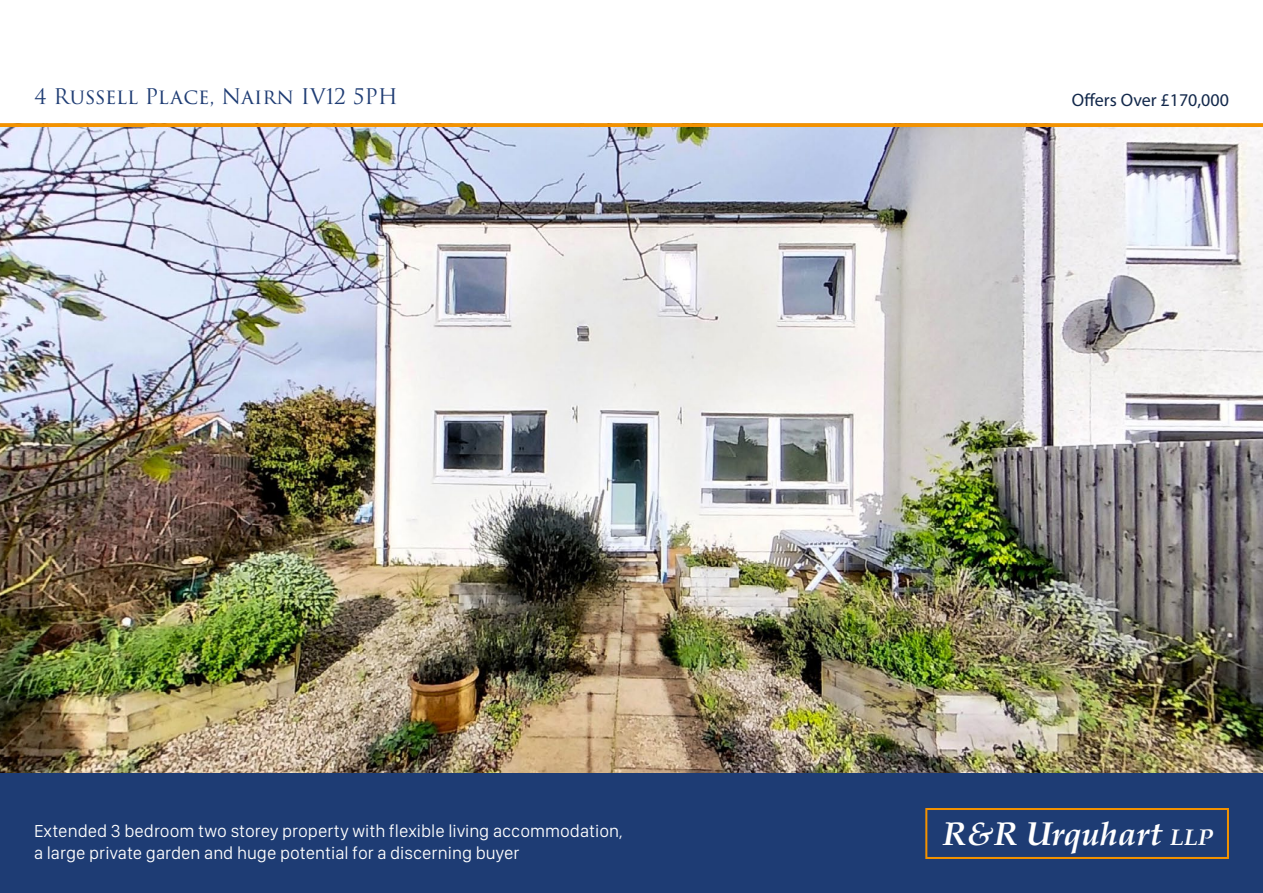
<style>
.page{position:relative;width:1263px;height:893px;background:#fff}
.page>*{position:absolute;margin:0;border:0;box-sizing:border-box;transform-origin:0 0}
.t1{font:italic 700 33px "Palatino";color:#fff}
.t2{font:21px "Trajan Pro 3";color:#1e3c74}
.t3{font:300 18px/21.6px "SF Compact Display";color:#fff}
.t4{font:18px "Myriad Pro";color:#12284b}
.s1{font-size:22.95px}
</style>
<div class="page">
<img style="left:0;top:127px;width:1263px;height:647px">
<hr style="left:0;top:124px;width:1263px;height:3px;background:#f39200">
<div style="left:0;top:774px;width:1263px;height:119px;background:#1e3c74"></div>
<div style="left:925px;top:808px;width:304px;height:51px;border:2px solid #f39200"></div>
<p class="t2" style="left:34px;top:82px;width:365px">4 Russell Place, Nairn IV12 5PH</p>
<p class="t3" style="left:34px;top:820px;width:590px">Extended 3 bedroom two storey property with flexible living accommodation, a large private garden and huge potential for a discerning buyer</p>
<p class="t4" style="left:1072px;top:89px;width:159px">Offers Over £170,000</p>
<h1 class="t1" style="left:942px;top:806px;width:272px">R&amp;R Urquhart <span class="s1">LLP</span></h1>
</div>
